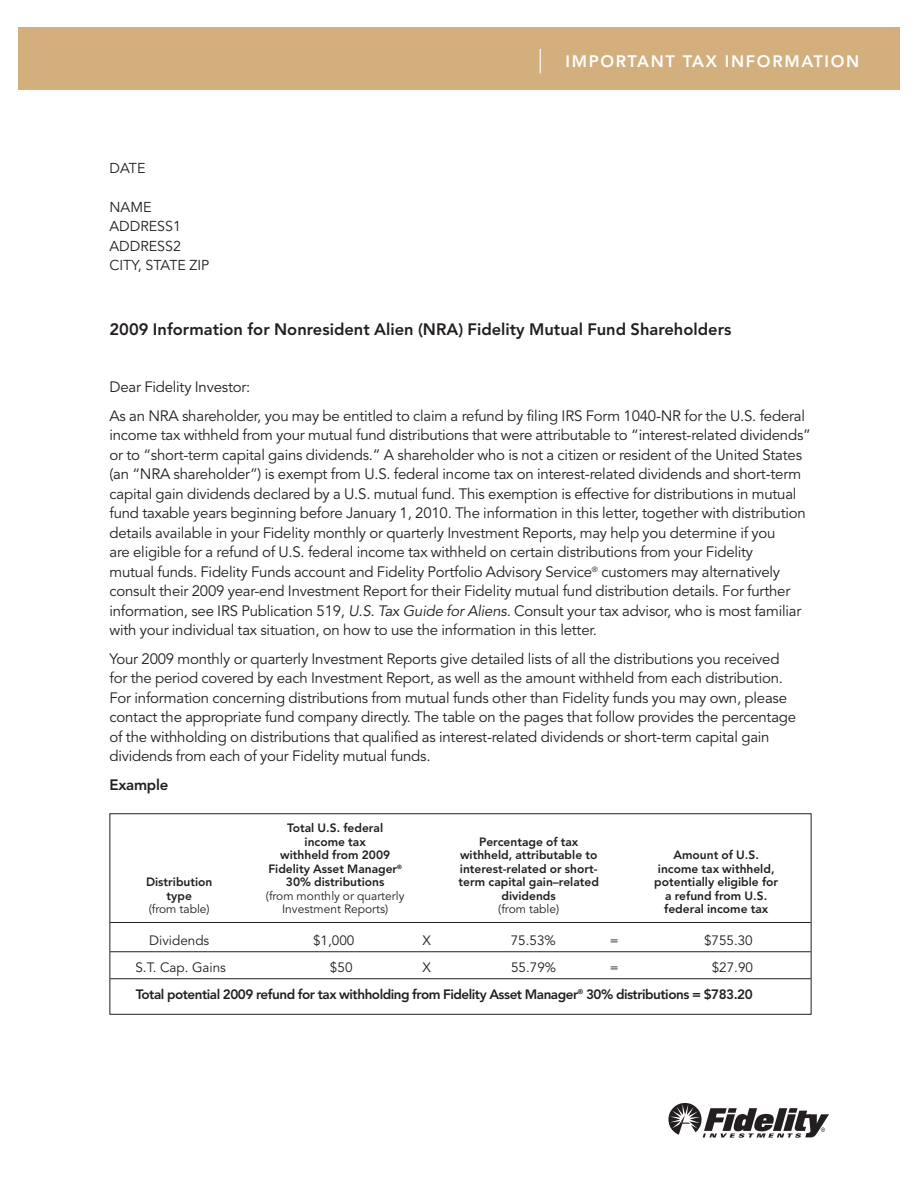
<style>
.page{position:relative;width:918px;height:1188px;background:#fff}
.page>*{position:absolute;margin:0;border:0;box-sizing:border-box;transform-origin:0 0}
.t1{font:800 16.5px "Avenir";color:#231f20}
.t2{font:800 16.5px "Avenir";letter-spacing:.1em;color:#fff}
.t3{font:15px/19.5px "Avenir";letter-spacing:-.015em;color:#231f20}
.t4{font:800 15px "Avenir";letter-spacing:-.015em;color:#231f20}
.t5{font:14.25px/19.5px "Avenir";color:#231f20}
.t6{font:800 13.5px/27px "Avenir";letter-spacing:-.035em;color:#231f20;text-align:right}
.t7{font:13.5px "Avenir";color:#231f20}
.t8{font:800 12px/13.5px "Avenir";color:#231f20;text-align:center}
.t9{font:12px "Avenir";color:#231f20}
.s1{font-style:italic}
.s2{font-weight:400}
</style>
<div class="page">
<svg style="left:668px;top:1103px;width:160px;height:35px"></svg>
<hr style="left:110px;top:922px;width:701px;height:1px;background:#231f20">
<hr style="left:110px;top:951px;width:701px;height:1px;background:#231f20">
<hr style="left:110px;top:978px;width:701px;height:1px;background:#231f20">
<div style="left:110px;top:813px;width:701px;height:202px;border:1px solid #231f20"></div>
<div style="left:18px;top:27px;width:882px;height:63px;background:#d2af7d"></div>
<svg style="left:540px;top:49px;width:1px;height:24px"></svg>
<p class="t5" style="left:109px;top:160px;width:37px">DATE</p>
<p class="t5" style="left:109px;top:199px;width:101px">NAME<br>ADDRESS1<br>ADDRESS2<br>CITY, STATE ZIP</p>
<p class="t2" style="left:566px;top:54px;width:295px">IMPORTANT TAX INFORMATION</p>
<p class="t1" style="left:109px;top:322px;width:623px">2009 Information for Nonresident Alien (NRA) Fidelity Mutual Fund Shareholders</p>
<p class="t3" style="left:109px;top:374px;width:697px;line-height:28.5px">Dear Fidelity Investor:<br>As an NRA shareholder, you may be entitled to claim a refund by filing IRS Form 1040-NR for the U.S. federal</p>
<p class="t3" style="left:109px;top:427px;width:703px">income tax withheld from your mutual fund distributions that were attributable to “interest-related dividends” or to “short-term capital gains dividends.” A shareholder who is not a citizen or resident of the United States (an “NRA shareholder”) is exempt from U.S. federal income tax on interest-related dividends and short-term capital gain dividends declared by a U.S. mutual fund. This exemption is effective for distributions in mutual fund taxable years beginning before January 1, 2010. The information in this letter, together with distribution details available in your Fidelity monthly or quarterly Investment Reports, may help you determine if you<br>are eligible for a refund of U.S. federal income tax withheld on certain distributions from your Fidelity<br>mutual funds. Fidelity Funds account and Fidelity Portfolio Advisory Service<sup>®</sup> customers may alternatively consult their 2009 year-end Investment Report for their Fidelity mutual fund distribution details. For further information, see IRS Publication 519, <span class="s1">U.S. Tax Guide for Aliens</span>. Consult your tax advisor, who is most familiar with your individual tax situation, on how to use the information in this letter.</p>
<p class="t3" style="left:109px;top:650px;width:688px">Your 2009 monthly or quarterly Investment Reports give detailed lists of all the distributions you received for the period covered by each Investment Report, as well as the amount withheld from each distribution.<br>For information concerning distributions from mutual funds other than Fidelity funds you may own, please contact the appropriate fund company directly. The table on the pages that follow provides the percentage of the withholding on distributions that qualified as interest-related dividends or short-term capital gain dividends from each of your Fidelity mutual funds.</p>
<p class="t4" style="left:109px;top:778px;width:60px">Example</p>
<p class="t8" style="left:287px;top:822px;width:97px">Total U.S. federal income tax</p>
<p class="t8" style="left:479px;top:836px;width:101px">Percentage of tax</p>
<p class="t8" style="left:280px;top:849px;width:111px">withheld from 2009</p>
<p class="t8" style="left:460px;top:849px;width:139px">withheld, attributable to</p>
<p class="t8" style="left:674px;top:849px;width:87px">Amount of U.S.</p>
<p class="t8" style="left:268px;top:863px;width:135px">Fidelity Asset Manager<sup>®</sup></p>
<p class="t8" style="left:460px;top:863px;width:139px">interest-related or short-</p>
<p class="t8" style="left:658px;top:863px;width:118px">income tax withheld,</p>
<p class="t8" style="left:146px;top:876px;width:68px">Distribution</p>
<p class="t8" style="left:286px;top:876px;width:100px">30% distributions</p>
<p class="t8" style="left:459px;top:876px;width:142px">term capital gain–related</p>
<p class="t8" style="left:654px;top:876px;width:126px">potentially eligible for</p>
<p class="t8" style="left:167px;top:890px;width:27px">type</p>
<p class="t9" style="left:266px;top:890px;width:140px">(from monthly or quarterly</p>
<p class="t8" style="left:502px;top:890px;width:56px">dividends</p>
<p class="t8" style="left:665px;top:890px;width:104px">a refund from U.S.</p>
<p class="t9" style="left:149px;top:904px;width:63px">(from table)</p>
<p class="t9" style="left:282px;top:904px;width:108px">Investment Reports)</p>
<p class="t9" style="left:498px;top:904px;width:63px">(from table)</p>
<p class="t8" style="left:664px;top:903px;width:106px">federal income tax</p>
<p class="t7" style="left:149px;top:934px;width:62px">Dividends</p>
<p class="t7" style="left:313px;top:934px;width:43px">$1,000</p>
<p class="t7" style="left:422px;top:934px;width:10px">X</p>
<p class="t7" style="left:511px;top:934px;width:47px">75.53%</p>
<p class="t7" style="left:610px;top:934px;width:10px">=</p>
<p class="t7" style="left:704px;top:934px;width:50px">$755.30</p>
<p class="t7" style="left:135px;top:961px;width:92px">S.T. Cap. Gains</p>
<p class="t7" style="left:330px;top:961px;width:24px">$50</p>
<p class="t7" style="left:422px;top:961px;width:10px">X</p>
<p class="t7" style="left:511px;top:961px;width:47px">55.79%</p>
<p class="t7" style="left:610px;top:961px;width:10px">=</p>
<p class="t6" style="left:136px;top:954px;width:619px"><span class="s2">$27.90<br></span>Total potential 2009 refund for tax withholding from Fidelity Asset Manager<sup>®</sup> 30% distributions = $783.20</p>
</div>
